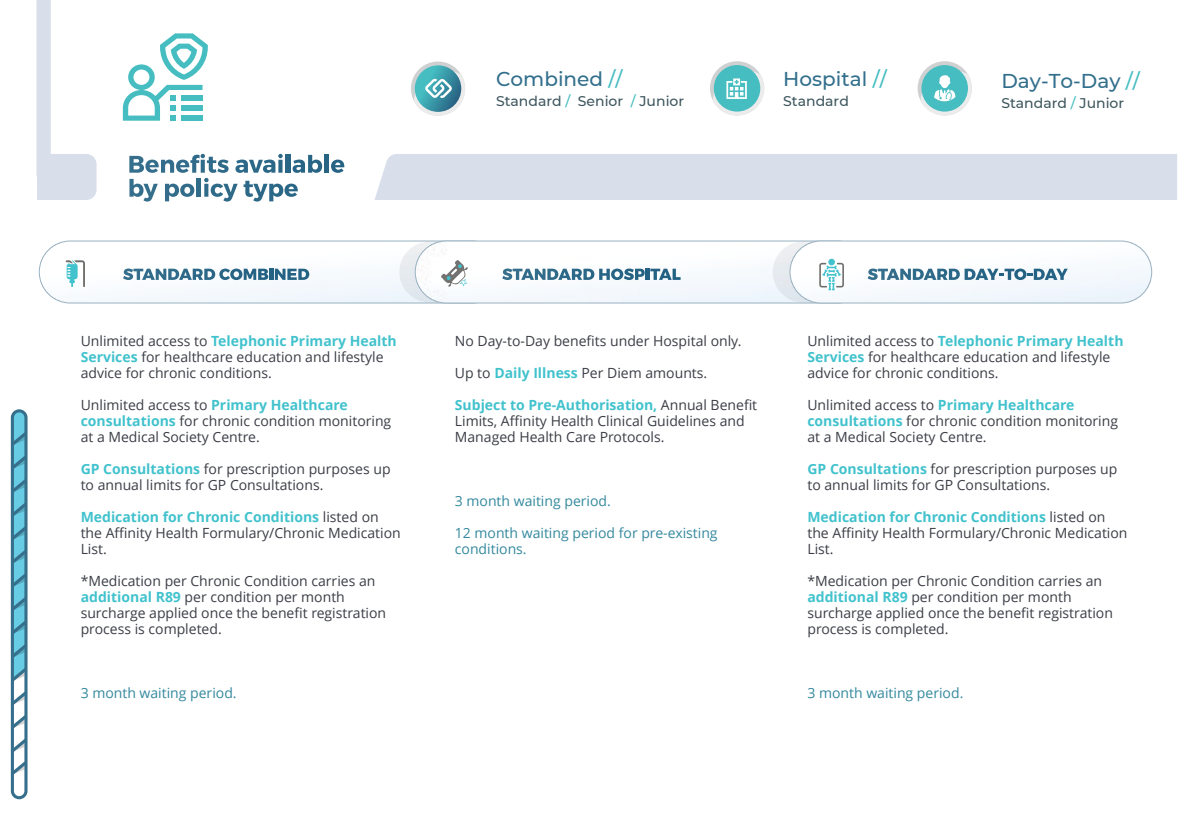
<style>
.page{position:relative;width:1191px;height:840px;background:#fff}
.page>*{position:absolute;margin:0;border:0;box-sizing:border-box;transform-origin:0 0}
.t1{font:500 20px "Montserrat";color:#326f8c}
.t2{font:14px/16px "Open Sans";color:#3b3e46}
.t3{font:14px/16px "Open Sans";color:#34899e}
.t4{font:500 14px "Montserrat";color:#3e575e}
.s1{color:#45bdc1}
.s2{font-weight:700;color:#41c2cd}
</style>
<div class="page">
<div style="left:374px;top:154px;width:803px;height:46px;background:#d8deea"></div>
<svg style="left:36px;top:0;width:61px;height:200px"></svg>
<svg style="left:123px;top:33px;width:85px;height:88px"></svg>
<div style="left:324px;top:155px;width:5px;height:17px;background:#276484"></div>
<svg style="left:331px;top:159px;width:13px;height:14px"></svg>
<svg style="left:129px;top:154px;width:193px;height:47px"></svg>
<div style="left:710px;top:61px;width:54px;height:54px;background:#cfd0d1;border-radius:50%"></div>
<div style="left:714px;top:65px;width:46px;height:46px;background:#45bdc1;border-radius:50%"></div>
<svg style="left:713px;top:70px;width:51px;height:45px"></svg>
<div style="left:411px;top:61px;width:54px;height:55px;background:#cfd0d1;border-radius:50%"></div>
<svg style="left:415px;top:65px;width:46px;height:47px"></svg>
<svg style="left:414px;top:70px;width:51px;height:46px"></svg>
<svg style="left:917px;top:61px;width:54px;height:54px"></svg>
<div style="left:921px;top:65px;width:47px;height:46px;background:#45bdc1;border-radius:50%"></div>
<svg style="left:920px;top:70px;width:51px;height:45px"></svg>
<div style="left:39px;top:240px;width:464px;height:63px;border:2px solid #99b1c0;border-radius:30px"></div>
<img style="left:40px;top:241px;width:462px;height:61px;border-radius:30px">
<div style="left:399px;top:241px;width:102px;height:61px;background:#5b6872;border-radius:30px;opacity:.1"></div>
<div style="left:415px;top:240px;width:453px;height:63px;border:2px solid #99b1c0;border-radius:30px"></div>
<img style="left:416px;top:241px;width:451px;height:61px;border-radius:30px">
<div style="left:772px;top:241px;width:95px;height:61px;background:#5b6872;border-radius:30px;opacity:.1"></div>
<div style="left:789px;top:240px;width:363px;height:63px;border:2px solid #99b1c0;border-radius:30px"></div>
<img style="left:790px;top:241px;width:361px;height:61px;border-radius:30px">
<svg style="left:65px;top:260px;width:20px;height:27px"></svg>
<svg style="left:441px;top:260px;width:27px;height:27px"></svg>
<svg style="left:819px;top:260px;width:25px;height:30px"></svg>
<svg style="left:10px;top:413px;width:14px;height:364px"></svg>
<div style="left:11px;top:409px;width:17px;height:389px;border:3px solid #366f8c;border-radius:7px"></div>
<svg style="left:123px;top:268px;width:186px;height:12px"></svg>
<svg style="left:502px;top:268px;width:178px;height:12px"></svg>
<svg style="left:867px;top:268px;width:200px;height:12px"></svg>
<h1 class="t1" style="left:496px;top:67px;width:128px">Combined <span class="s1">//</span></h1>
<p class="t4" style="left:496px;top:93px;width:190px">Standard <span class="s1">/</span> Senior <span class="s1">/</span> Junior</p>
<h1 class="t1" style="left:783px;top:67px;width:105px">Hospital <span class="s1">//</span></h1>
<p class="t4" style="left:783px;top:92px;width:67px">Standard</p>
<h1 class="t1" style="left:1001px;top:68px;width:140px">Day-To-Day <span class="s1">//</span></h1>
<p class="t4" style="left:1001px;top:94px;width:124px">Standard <span class="s1">/</span> Junior</p>
<p class="t2" style="left:81px;top:334px;width:317px">Unlimited access to <span class="s2">Telephonic Primary Health<br>Services</span> for healthcare education and lifestyle advice for chronic conditions.</p>
<p class="t2" style="left:81px;top:398px;width:312px">Unlimited access to <span class="s2">Primary Healthcare consultations</span> for chronic condition monitoring at a Medical Society Centre.</p>
<p class="t2" style="left:81px;top:462px;width:311px"><span class="s2">GP Consultations</span> for prescription purposes up to annual limits for GP Consultations.</p>
<p class="t2" style="left:81px;top:510px;width:321px"><span class="s2">Medication for Chronic Conditions</span> listed on the Affinity Health Formulary/Chronic Medication<br>List.</p>
<p class="t2" style="left:81px;top:574px;width:307px">*Medication per Chronic Condition carries an <span class="s2">additional R89</span> per condition per month surcharge applied once the benefit registration process is completed.</p>
<p class="t3" style="left:81px;top:686px;width:157px">3 month waiting period.</p>
<p class="t2" style="left:455px;top:334px;width:288px">No Day-to-Day benefits under Hospital only.</p>
<p class="t2" style="left:455px;top:366px;width:254px">Up to <span class="s2">Daily Illness</span> Per Diem amounts.</p>
<p class="t2" style="left:455px;top:398px;width:304px"><span class="s2">Subject to Pre-Authorisation,</span> Annual Benefit<br>Limits, Affinity Health Clinical Guidelines and<br>Managed Health Care Protocols.</p>
<p class="t3" style="left:455px;top:494px;width:157px">3 month waiting period.</p>
<p class="t3" style="left:455px;top:526px;width:264px">12 month waiting period for pre-existing conditions.</p>
<p class="t2" style="left:807px;top:334px;width:317px">Unlimited access to <span class="s2">Telephonic Primary Health<br>Services</span> for healthcare education and lifestyle advice for chronic conditions.</p>
<p class="t2" style="left:807px;top:398px;width:312px">Unlimited access to <span class="s2">Primary Healthcare consultations</span> for chronic condition monitoring at a Medical Society Centre.</p>
<p class="t2" style="left:807px;top:462px;width:311px"><span class="s2">GP Consultations</span> for prescription purposes up to annual limits for GP Consultations.</p>
<p class="t2" style="left:807px;top:510px;width:321px"><span class="s2">Medication for Chronic Conditions</span> listed on the Affinity Health Formulary/Chronic Medication<br>List.</p>
<p class="t2" style="left:807px;top:574px;width:307px">*Medication per Chronic Condition carries an <span class="s2">additional R89</span> per condition per month surcharge applied once the benefit registration process is completed.</p>
<p class="t3" style="left:807px;top:686px;width:157px">3 month waiting period.</p>
</div>
